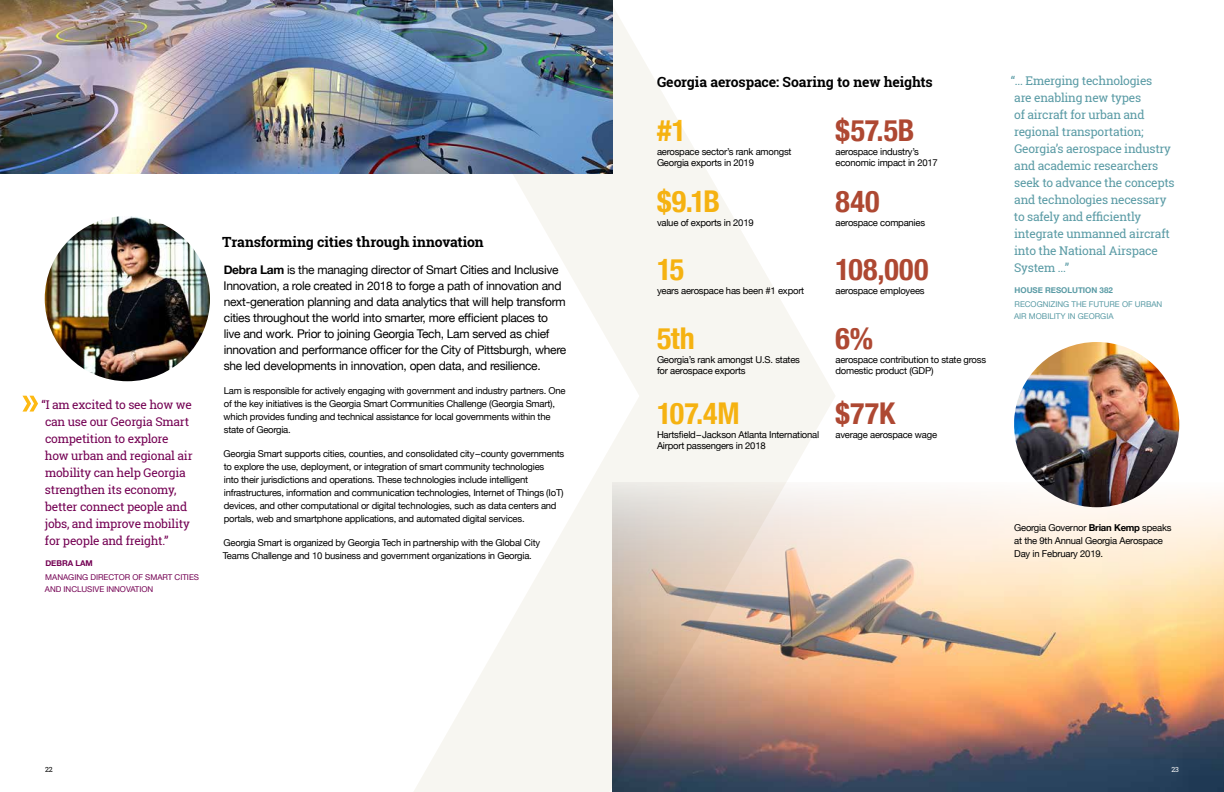
<style>
.page{position:relative;width:1224px;height:792px;background:#fff}
.page>*{position:absolute;margin:0;border:0;box-sizing:border-box;transform-origin:0 0}
.t1{font:700 condensed 30px "Helvetica Neue";letter-spacing:.01em;color:#ae4832}
.t2{font:700 condensed 30px "Helvetica Neue";letter-spacing:-.015em;color:#fdb913}
.t3{font:700 14px "Roboto Slab";letter-spacing:-.01em;color:#000}
.t4{font:12px/16px "Helvetica Neue";letter-spacing:-.025em;color:#000}
.t5{font:12px/17px "Roboto Slab";letter-spacing:-.02em;color:#5a9ba5}
.t6{font:12px/17px "Roboto Slab";letter-spacing:-.02em;color:#740053}
.t7{font:9.5px/13px "Helvetica Neue";letter-spacing:-.025em;color:#000}
.t8{font:8px/12px "Helvetica Neue";letter-spacing:-.005em;color:#740053}
.t9{font:8px/12px "Helvetica Neue";letter-spacing:-.005em;color:#5a9ba5}
.t10{font:700 8px "Helvetica Neue";letter-spacing:-.005em;color:#5a9ba5}
.t11{font:700 8px "Helvetica Neue";letter-spacing:-.005em;color:#740053}
.t12{font:7px "Roboto Slab";color:#000}
.t13{font:7px "Roboto Slab";color:#fff}
.s1{font-weight:700}
</style>
<div class="page">
<img style="left:836px;top:487px;width:388px;height:305px">
<img style="left:45px;top:216px;width:165px;height:165px;border-radius:83px">
<img style="left:0;top:0;width:408px;height:174px">
<img style="left:1014px;top:342px;width:165px;height:165px;border-radius:81px">
<img style="left:408px;top:0;width:428px;height:792px">
<svg style="left:23px;top:396px;width:15px;height:16px"></svg>
<p class="t6" style="left:42px;top:396px;width:153px">“I am excited to see how we can use our Georgia Smart competition to explore<br>how urban and regional air mobility can help Georgia strengthen its economy, better connect people and jobs, and improve mobility for people and freight.”</p>
<p class="t11" style="left:45px;top:557px;width:49px">DEBRA LAM</p>
<p class="t8" style="left:45px;top:572px;width:156px">MANAGING DIRECTOR OF SMART CITIES<br>AND INCLUSIVE INNOVATION</p>
<h2 class="t3" style="left:222px;top:233px;width:263px">Transforming cities through innovation</h2>
<p class="t4" style="left:224px;top:263px;width:344px"><span class="s1">Debra Lam</span> is the managing director of Smart Cities and Inclusive Innovation, a role created in 2018 to forge a path of innovation and next-generation planning and data analytics that will help transform cities throughout the world into smarter, more efficient places to live and work. Prior to joining Georgia Tech, Lam served as chief innovation and performance officer for the City of Pittsburgh, where she led developments in innovation, open data, and resilience.</p>
<p class="t7" style="left:224px;top:385px;width:344px">Lam is responsible for actively engaging with government and industry partners. One of the key initiatives is the Georgia Smart Communities Challenge (Georgia Smart), which provides funding and technical assistance for local governments within the state of Georgia.</p>
<p class="t7" style="left:224px;top:448px;width:342px">Georgia Smart supports cities, counties, and consolidated city–county governments to explore the use, deployment, or integration of smart community technologies<br>into their jurisdictions and operations. These technologies include intelligent infrastructures, information and communication technologies, Internet of Things (IoT) devices, and other computational or digital technologies, such as data centers and portals, web and smartphone applications, and automated digital services.</p>
<p class="t7" style="left:223px;top:537px;width:319px">Georgia Smart is organized by Georgia Tech in partnership with the Global City<br>Teams Challenge and 10 business and government organizations in Georgia.</p>
<h2 class="t3" style="left:657px;top:72px;width:277px">Georgia aerospace: Soaring to new heights</h2>
<h1 class="t1" style="left:835px;top:106px;width:81px">$57.5B</h1>
<p class="t7" style="left:835px;top:147px;width:104px;line-height:11px">aerospace industry’s economic impact in 2017</p>
<h1 class="t1" style="left:835px;top:176px;width:46px">840</h1>
<p class="t7" style="left:835px;top:216px;width:91px">aerospace companies</p>
<h1 class="t1" style="left:835px;top:245px;width:94px">108,000</h1>
<p class="t7" style="left:835px;top:285px;width:91px">aerospace employees</p>
<h1 class="t1" style="left:835px;top:313px;width:39px">6%</h1>
<p class="t7" style="left:835px;top:354px;width:152px;line-height:11px">aerospace contribution to state gross domestic product (GDP)</p>
<h1 class="t1" style="left:835px;top:388px;width:61px">$77K</h1>
<p class="t7" style="left:835px;top:428px;width:103px">average aerospace wage</p>
<h1 class="t2" style="left:657px;top:106px;width:31px">#1</h1>
<p class="t7" style="left:657px;top:147px;width:136px;line-height:11px">aerospace sector’s rank amongst<br>Georgia exports in 2019</p>
<h1 class="t2" style="left:657px;top:176px;width:65px">$9.1B</h1>
<p class="t7" style="left:657px;top:216px;width:98px">value of exports in 2019</p>
<h1 class="t2" style="left:657px;top:245px;width:29px">15</h1>
<p class="t7" style="left:657px;top:285px;width:149px">years aerospace has been #1 export</p>
<h1 class="t2" style="left:657px;top:313px;width:39px">5th</h1>
<p class="t7" style="left:657px;top:354px;width:144px;line-height:11px">Georgia’s rank amongst U.S. states for aerospace exports</p>
<h1 class="t2" style="left:657px;top:388px;width:84px">107.4M</h1>
<p class="t7" style="left:657px;top:429px;width:164px;line-height:11px">Hartsfield–Jackson Atlanta International<br>Airport passengers in 2018</p>
<p class="t5" style="left:1011px;top:72px;width:165px">“... Emerging technologies<br>are enabling new types<br>of aircraft for urban and regional transportation;<br>Georgia’s aerospace industry and academic researchers seek to advance the concepts and technologies necessary to safely and efficiently integrate unmanned aircraft into the National Airspace<br>System ...”</p>
<p class="t10" style="left:1015px;top:283px;width:100px">HOUSE RESOLUTION 382</p>
<p class="t9" style="left:1014px;top:299px;width:150px">RECOGNIZING THE FUTURE OF URBAN<br>AIR MOBILITY IN GEORGIA</p>
<p class="t7" style="left:1014px;top:522px;width:159px">Georgia Governor <span class="s1">Brian Kemp</span> speaks at the 9th Annual Georgia Aerospace<br>Day in February 2019.</p>
<p class="t12" style="left:45px;top:765px;width:9px">22</p>
<p class="t13" style="left:1171px;top:765px;width:9px">23</p>
</div>
